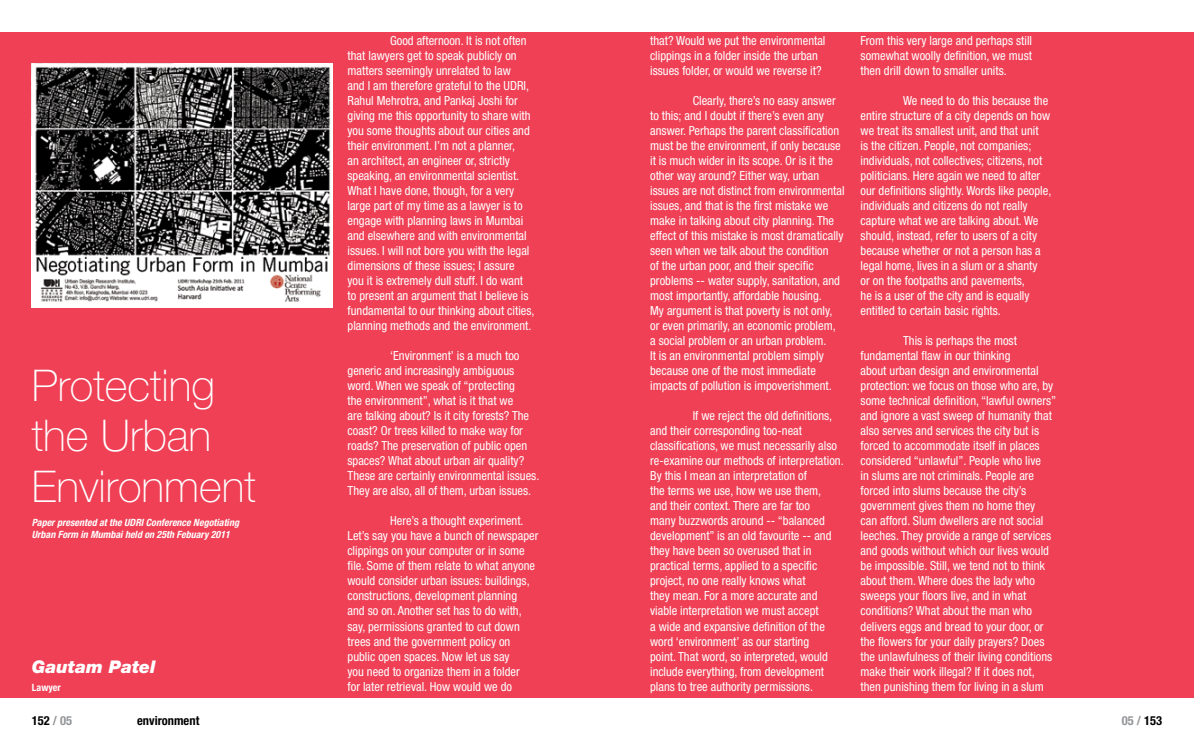
<style>
.page{position:relative;width:1194px;height:744px;background:#fff}
.page>*{position:absolute;margin:0;border:0;box-sizing:border-box;transform-origin:0 0}
.t1{font:100 43.75px/50px "Helvetica Neue LT Std";color:#fff}
.t2{font:italic 900 17.5px "Helvetica Neue LT Std";color:#fff}
.t3{font:condensed 12.5px/15px "Helvetica Neue LT Std";color:#fff}
.t4{font:700 condensed 12.5px "Helvetica Neue LT Std";color:#000}
.t5{font:700 condensed 12.5px "Helvetica Neue LT Std";color:#939598}
.t6{font:italic 700 condensed 10px/12px "Helvetica Neue LT Std";color:#fff}
.t7{font:700 condensed 10px "Helvetica Neue LT Std";color:#fff}
.s1{color:#939598}
.s2{color:#000}
</style>
<div class="page">
<div style="left:0;top:32px;width:1193px;height:665px;background:#ef4056"></div>
<img style="left:32px;top:64px;width:301px;height:243px">
<h1 class="t1" style="left:32px;top:361px;width:225px">Protecting the Urban<br>Environment</h1>
<p class="t6" style="left:32px;top:517px;width:209px">Paper presented at the UDRI Conference Negotiating<br>Urban Form in Mumbai held on 25th Febuary 2011</p>
<h2 class="t2" style="left:32px;top:655px;width:125px">Gautam Patel</h2>
<p class="t3" style="left:347px;top:33px;width:188px;text-indent:43px">Good afternoon. It is not often that lawyers get to speak publicly on matters seemingly unrelated to law<br>and I am therefore grateful to the UDRI, Rahul Mehrotra, and Pankaj Joshi for giving me this opportunity to share with you some thoughts about our cities and their environment. I’m not a planner,<br>an architect, an engineer or, strictly speaking, an environmental scientist.<br>What I have done, though, for a very large part of my time as a lawyer is to engage with planning laws in Mumbai and elsewhere and with environmental issues. I will not bore you with the legal dimensions of these issues; I assure<br>you it is extremely dull stuff. I do want to present an argument that I believe is fundamental to our thinking about cities, planning methods and the environment.</p>
<p class="t3" style="left:347px;top:348px;width:193px;text-indent:43px">‘Environment’ is a much too generic and increasingly ambiguous word. When we speak of “protecting<br>the environment”, what is it that we<br>are talking about? Is it city forests? The coast? Or trees killed to make way for roads? The preservation of public open spaces? What about urban air quality?<br>These are certainly environmental issues.<br>They are also, all of them, urban issues.</p>
<p class="t3" style="left:347px;top:513px;width:192px;text-indent:43px">Here’s a thought experiment.<br>Let’s say you have a bunch of newspaper clippings on your computer or in some file. Some of them relate to what anyone would consider urban issues: buildings, constructions, development planning<br>and so on. Another set has to do with, say, permissions granted to cut down trees and the government policy on public open spaces. Now let us say<br>you need to organize them in a folder</p>
<p class="t7" style="left:32px;top:681px;width:30px">Lawyer</p>
<p class="t3" style="left:347px;top:678px;width:166px">for later retrieval. How would we do</p>
<p class="t3" style="left:650px;top:33px;width:177px">that? Would we put the environmental clippings in a folder inside the urban issues folder, or would we reverse it?</p>
<p class="t3" style="left:650px;top:93px;width:196px;text-indent:43px">Clearly, there’s no easy answer to this; and I doubt if there’s even any answer. Perhaps the parent classification must be the environment, if only because it is much wider in its scope. Or is it the other way around? Either way, urban issues are not distinct from environmental issues, and that is the first mistake we make in talking about city planning. The effect of this mistake is most dramatically seen when we talk about the condition<br>of the urban poor, and their specific problems -- water supply, sanitation, and most importantly, affordable housing.<br>My argument is that poverty is not only, or even primarily, an economic problem,<br>a social problem or an urban problem.<br>It is an environmental problem simply because one of the most immediate impacts of pollution is impoverishment.</p>
<p class="t3" style="left:650px;top:408px;width:195px;text-indent:43px">If we reject the old definitions, and their corresponding too-neat classifications, we must necessarily also re-examine our methods of interpretation.<br>By this I mean an interpretation of<br>the terms we use, how we use them,<br>and their context. There are far too<br>many buzzwords around -- “balanced development” is an old favourite -- and they have been so overused that in practical terms, applied to a specific project, no one really knows what<br>they mean. For a more accurate and viable interpretation we must accept<br>a wide and expansive definition of the word ‘environment’ as our starting<br>point. That word, so interpreted, would include everything, from development plans to tree authority permissions.</p>
<p class="t3" style="left:860px;top:33px;width:173px;text-align:justify">From this very large and perhaps still somewhat woolly definition, we must then drill down to smaller units.</p>
<p class="t3" style="left:860px;top:93px;width:192px;text-indent:43px">We need to do this because the entire structure of a city depends on how we treat its smallest unit, and that unit<br>is the citizen. People, not companies; individuals, not collectives; citizens, not politicians. Here again we need to alter our definitions slightly. Words like people, individuals and citizens do not really capture what we are talking about. We should, instead, refer to users of a city because whether or not a person has a legal home, lives in a slum or a shanty<br>or on the footpaths and pavements,<br>he is a user of the city and is equally entitled to certain basic rights.</p>
<p class="t3" style="left:860px;top:333px;width:197px;text-indent:43px">This is perhaps the most fundamental flaw in our thinking<br>about urban design and environmental protection: we focus on those who are, by some technical definition, “lawful owners” and ignore a vast sweep of humanity that also serves and services the city but is forced to accommodate itself in places considered “unlawful”. People who live<br>in slums are not criminals. People are forced into slums because the city’s government gives them no home they<br>can afford. Slum dwellers are not social leeches. They provide a range of services and goods without which our lives would be impossible. Still, we tend not to think about them. Where does the lady who sweeps your floors live, and in what conditions? What about the man who delivers eggs and bread to your door, or the flowers for your daily prayers? Does the unlawfulness of their living conditions make their work illegal? If it does not, then punishing them for living in a slum</p>
<p class="t4" style="left:32px;top:713px;width:42px">152 <span class="s1">/ 05</span></p>
<p class="t4" style="left:137px;top:713px;width:64px">environment</p>
<p class="t5" style="left:1121px;top:713px;width:42px">05 / <span class="s2">153</span></p>
</div>
